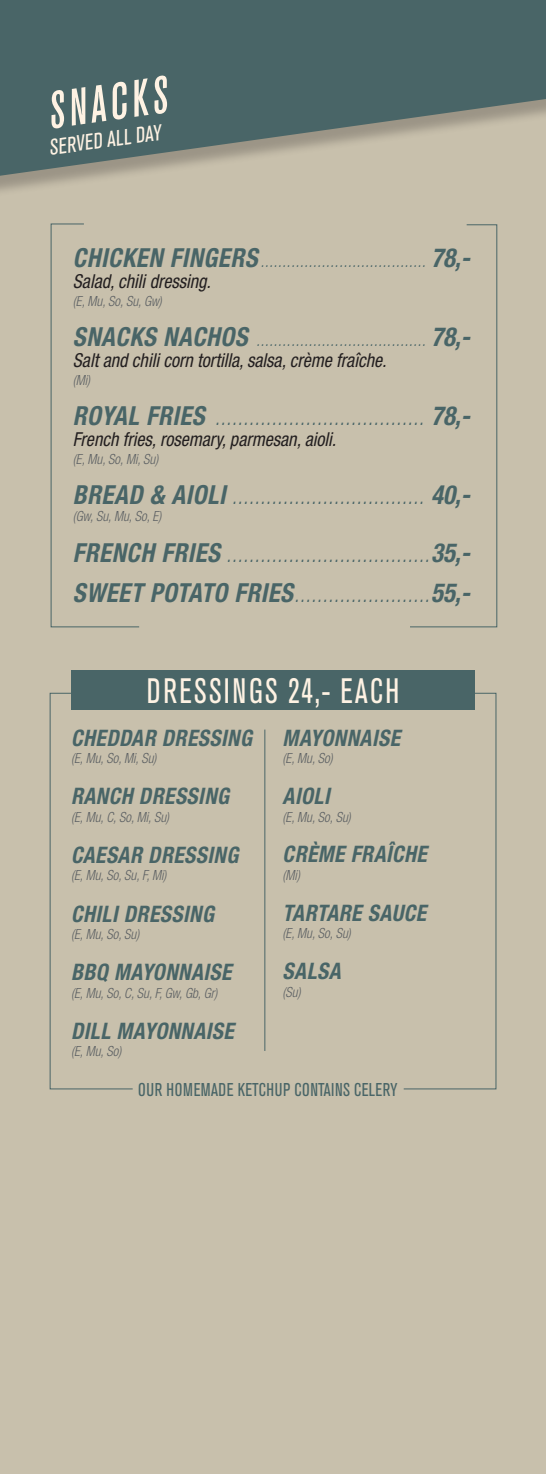
<style>
.page{position:relative;width:546px;height:1474px;background:#fff}
.page>*{position:absolute;margin:0;border:0;box-sizing:border-box;transform-origin:0 0}
.t1{font:500 condensed 51.45px "Akzidenz Grotesk BE";color:#fef2e3;scale:.9 1}
.t2{font:condensed 35px "Akzidenz Grotesk BE";letter-spacing:.07em;color:#fef2e3;scale:.9 1}
.t3{font:italic 300 condensed 22.75px/40.2px "Helvetica Neue LT Std";color:#496567;scale:.94 1}
.t4{font:italic 700 condensed 22.75px "Helvetica Neue LT Std";letter-spacing:.025em;color:#496567;scale:.94 1}
.t5{font:condensed 22.05px "Akzidenz Grotesk BE";color:#fef2e3;scale:.95 1}
.t6{font:italic condensed 19.25px "Helvetica Neue LT Std";color:#231f20;scale:.94 1}
.t7{font:condensed 18.38px "Akzidenz Grotesk BE";letter-spacing:.02em;color:#496567;scale:.95 1}
.t8{font:italic 300 condensed 17.5px "Helvetica Neue LT Std";color:#496567;scale:.94 1}
.t9{font:italic 300 condensed 14px "Helvetica Neue LT Std";color:#5c6063;scale:.94 1}
.s1{font-weight:700;font-size:26.25px}
</style>
<div class="page">
<div style="left:0;top:0;width:546px;height:1473px;background:#c8c0ac"></div>
<svg style="left:0;top:0;width:546px;height:179px;fill:#496567"></svg>
<svg style="left:50px;top:223px;width:90px;height:404px"></svg>
<svg style="left:410px;top:224px;width:87px;height:403px"></svg>
<div style="left:71px;top:670px;width:404px;height:39px;background:#496567"></div>
<svg style="left:403px;top:692px;width:94px;height:397px"></svg>
<svg style="left:49px;top:692px;width:84px;height:397px"></svg>
<hr style="left:264px;top:729px;width:1px;height:321px;background:#496567">
<h1 class="t1" style="left:44px;top:83px;width:134px;rotate:-8deg">SNACKS</h1>
<p class="t5" style="left:47px;top:135px;width:120px;rotate:-8deg">SERVED ALL DAY</p>
<p class="t8" style="left:73px;top:251px;width:424px"><span class="s1">CHICKEN FINGERS</span>...................................... <span class="s1">78,-</span></p>
<p class="t6" style="left:73px;top:270px;width:148px">Salad, chili dressing.</p>
<p class="t9" style="left:73px;top:293px;width:96px">(E, Mu, So, Su, Gw)</p>
<p class="t8" style="left:73px;top:330px;width:424px"><span class="s1">SNACKS NACHOS</span> ....................................... <span class="s1">78,-</span></p>
<p class="t6" style="left:73px;top:349px;width:335px">Salt and chili corn tortilla, salsa, crème fraîche.</p>
<p class="t9" style="left:73px;top:372px;width:20px">(Mi)</p>
<p class="t3" style="left:73px;top:397px;width:424px"><span class="s1">ROYAL FRIES</span> ..................................... <span class="s1">78,-</span></p>
<p class="t6" style="left:73px;top:428px;width:281px">French fries, rosemary, parmesan, aioli.</p>
<p class="t9" style="left:73px;top:450px;width:92px">(E, Mu, So, Mi, Su)</p>
<p class="t3" style="left:73px;top:476px;width:424px"><span class="s1">BREAD &amp; AIOLI</span> .................................. <span class="s1">40,-</span></p>
<p class="t9" style="left:73px;top:508px;width:95px">(Gw, Su, Mu, So, E)</p>
<p class="t3" style="left:73px;top:534px;width:424px"><span class="s1">FRENCH FRIES</span> ....................................<span class="s1">35,-<br>SWEET POTATO FRIES</span>........................<span class="s1">55,-</span></p>
<h2 class="t2" style="left:147px;top:671px;width:282px">DRESSINGS 24,- EACH</h2>
<p class="t4" style="left:71px;top:724px;width:194px">CHEDDAR DRESSING</p>
<p class="t9" style="left:71px;top:750px;width:92px">(E, Mu, So, Mi, Su)</p>
<p class="t4" style="left:71px;top:782px;width:169px">RANCH DRESSING</p>
<p class="t9" style="left:71px;top:809px;width:106px">(E, Mu, C, So, Mi, Su)</p>
<p class="t4" style="left:71px;top:841px;width:179px">CAESAR DRESSING</p>
<p class="t9" style="left:71px;top:867px;width:103px">(E, Mu, So, Su, F, Mi)</p>
<p class="t4" style="left:71px;top:899px;width:153px">CHILI DRESSING</p>
<p class="t9" style="left:71px;top:926px;width:74px">(E, Mu, So, Su)</p>
<p class="t4" style="left:71px;top:958px;width:172px">BBQ MAYONNAISE</p>
<p class="t9" style="left:71px;top:984px;width:157px">(E, Mu, So, C, Su, F, Gw, Gb, Gr)</p>
<p class="t4" style="left:71px;top:1016px;width:175px">DILL MAYONNAISE</p>
<p class="t9" style="left:71px;top:1043px;width:55px">(E, Mu, So)</p>
<p class="t4" style="left:282px;top:724px;width:126px">MAYONNAISE</p>
<p class="t9" style="left:282px;top:750px;width:55px">(E, Mu, So)</p>
<p class="t4" style="left:282px;top:782px;width:51px">AIOLI</p>
<p class="t9" style="left:282px;top:809px;width:74px">(E, Mu, So, Su)</p>
<p class="t4" style="left:282px;top:840px;width:155px">CRÈME FRAÎCHE</p>
<p class="t9" style="left:282px;top:866px;width:20px">(Mi)</p>
<p class="t4" style="left:282px;top:898px;width:154px">TARTARE SAUCE</p>
<p class="t9" style="left:282px;top:925px;width:74px">(E, Mu, So, Su)</p>
<p class="t4" style="left:282px;top:957px;width:63px">SALSA</p>
<p class="t9" style="left:282px;top:983px;width:21px">(Su)</p>
<p class="t7" style="left:138px;top:1079px;width:274px">OUR HOMEMADE KETCHUP CONTAINS CELERY</p>
</div>
